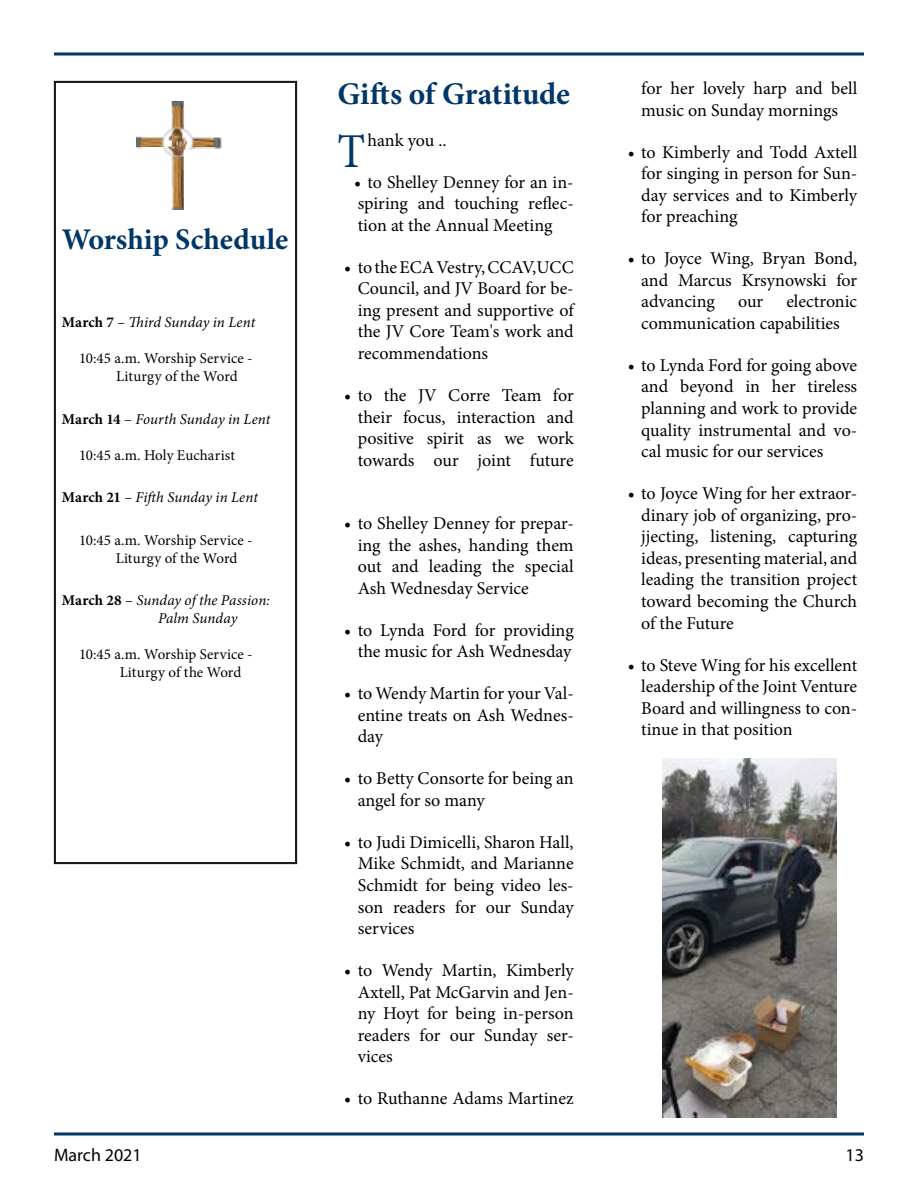
<style>
.page{position:relative;width:918px;height:1188px;background:#fff}
.page>*{position:absolute;margin:0;border:0;box-sizing:border-box;transform-origin:0 0}
.t1{font:48.6px "Minion Pro";color:#003768;scale:.93 1}
.t2{font:700 31.5px "Minion Pro";letter-spacing:-.01em;color:#003768}
.t3{font:700 30px "Minion Pro";color:#003768}
.t4{font:18px/21.6px "Minion Pro";letter-spacing:-.005em;color:#000;text-align:justify}
.t5{font:18px "Myriad Pro";color:#000}
.t6{font:15px/18px "Minion Pro";letter-spacing:.005em;color:#000}
.t7{font:italic 15px/18px "Minion Pro";color:#000}
.s1{font-weight:700;font-style:normal}
.s2{font-style:normal}
</style>
<div class="page">
<svg style="left:54px;top:52px;width:810px;height:4px;background:#3f688d"></svg>
<svg style="left:54px;top:1132px;width:810px;height:4px;background:#3f688d"></svg>
<svg style="left:54px;top:81px;width:243px;height:783px"></svg>
<div style="left:55px;top:82px;width:241px;height:781px;border:1px solid #000"></div>
<img style="left:662px;top:759px;width:175px;height:359px">
<h3 class="t3" style="left:62px;top:218px;width:228px">Worship Schedule</h3>
<p class="t7" style="left:62px;top:314px;width:195px"><span class="s1">March 7</span> <span class="s2">–</span> Third Sunday in Lent</p>
<p class="t6" style="left:116px;top:350px;width:138px;text-indent:-37px">10:45 a.m. Worship Service -<br>Liturgy of the Word</p>
<p class="t7" style="left:62px;top:410px;width:210px"><span class="s1">March 14</span> <span class="s2">–</span> Fourth Sunday in Lent</p>
<p class="t6" style="left:79px;top:446px;width:158px">10:45 a.m. Holy Eucharist</p>
<p class="t7" style="left:62px;top:489px;width:198px"><span class="s1">March 21</span> <span class="s2">–</span> Fifth Sunday in Lent</p>
<p class="t6" style="left:116px;top:531px;width:138px;text-indent:-37px">10:45 a.m. Worship Service -<br>Liturgy of the Word</p>
<p class="t7" style="left:158px;top:591px;width:113px;text-indent:-96px"><span class="s1">March 28</span> <span class="s2">–</span> Sunday of the Passion:<br>Palm Sunday</p>
<p class="t6" style="left:120px;top:646px;width:134px;text-indent:-41px">10:45 a.m. Worship Service -<br>Liturgy of the Word</p>
<h2 class="t2" style="left:338px;top:72px;width:234px">Gifts of Gratitude</h2>
<h1 class="t1" style="left:338px;top:119px;width:31px">T</h1>
<p class="t4" style="left:368px;top:129px;width:81px">hank you ..</p>
<p class="t4" style="left:354px;top:171px;width:221px">• to Shelley Denney for an in&shy;spiring and touching reflec&shy;tion at the Annual Meeting</p>
<p class="t4" style="left:358px;top:256px;width:217px;text-indent:-14px">• to the ECA Vestry, CCAV,UCC Council, and JV Board for be&shy;ing present and supportive of the JV Core Team's work and recommendations</p>
<p class="t4" style="left:358px;top:384px;width:218px;text-indent:-14px">• to the JV Corre Team for their focus, interaction and positive spirit as we work towards our joint future</p>
<p class="t4" style="left:358px;top:513px;width:218px;text-indent:-14px">• to Shelley Denney for prepar&shy;ing the ashes, handing them out and leading the special Ash Wednesday Service</p>
<p class="t4" style="left:344px;top:619px;width:231px;text-align:right">• to Lynda Ford for providing the music for Ash Wednesday</p>
<p class="t4" style="left:358px;top:683px;width:218px;text-indent:-14px">• to Wendy Martin for your Val&shy;entine treats on Ash Wednes&shy;day</p>
<p class="t4" style="left:358px;top:768px;width:217px;text-indent:-14px">• to Betty Consorte for being an angel for so many</p>
<p class="t4" style="left:358px;top:831px;width:217px;text-indent:-14px">• to Judi Dimicelli, Sharon Hall, Mike Schmidt, and Marianne Schmidt for being video les&shy;son readers for our Sunday services</p>
<p class="t4" style="left:358px;top:960px;width:218px;text-indent:-14px">• to Wendy Martin, Kimberly Axtell, Pat McGarvin and Jen&shy;ny Hoyt for being in-person readers for our Sunday ser&shy;vices</p>
<p class="t4" style="left:344px;top:1088px;width:231px">• to Ruthanne Adams Martinez</p>
<p class="t4" style="left:641px;top:78px;width:218px">for her lovely harp and bell music on Sunday mornings</p>
<p class="t4" style="left:641px;top:141px;width:218px;text-indent:-14px">• to Kimberly and Todd Axtell for singing in person for Sun&shy;day services and to Kimberly for preaching</p>
<p class="t4" style="left:641px;top:248px;width:218px;text-indent:-14px">• to Joyce Wing, Bryan Bond, and Marcus Krsynowski for advancing</p>
<p class="t4" style="left:641px;top:291px;width:218px;text-indent:145px">electronic communication capabilities</p>
<p class="t4" style="left:641px;top:354px;width:218px;text-indent:-14px">• to Lynda Ford for going above and beyond in her tireless planning and work to provide quality instrumental and vo&shy;cal music for our services</p>
<p class="t4" style="left:641px;top:483px;width:218px;text-indent:-14px">• to Joyce Wing for her extraor&shy;dinary job of organizing, pro&shy;jjecting, listening, capturing ideas, presenting material, and leading the transition project toward becoming the Church of the Future</p>
<p class="t4" style="left:641px;top:654px;width:218px;text-indent:-14px">• to Steve Wing for his excellent leadership of the Joint Venture Board and willingness to con&shy;tinue in that position</p>
<p class="t4" style="left:738px;top:291px;width:27px">our</p>
<p class="t5" style="left:54px;top:1144px;width:89px">March 2021</p>
<p class="t5" style="left:846px;top:1144px;width:20px">13</p>
</div>
